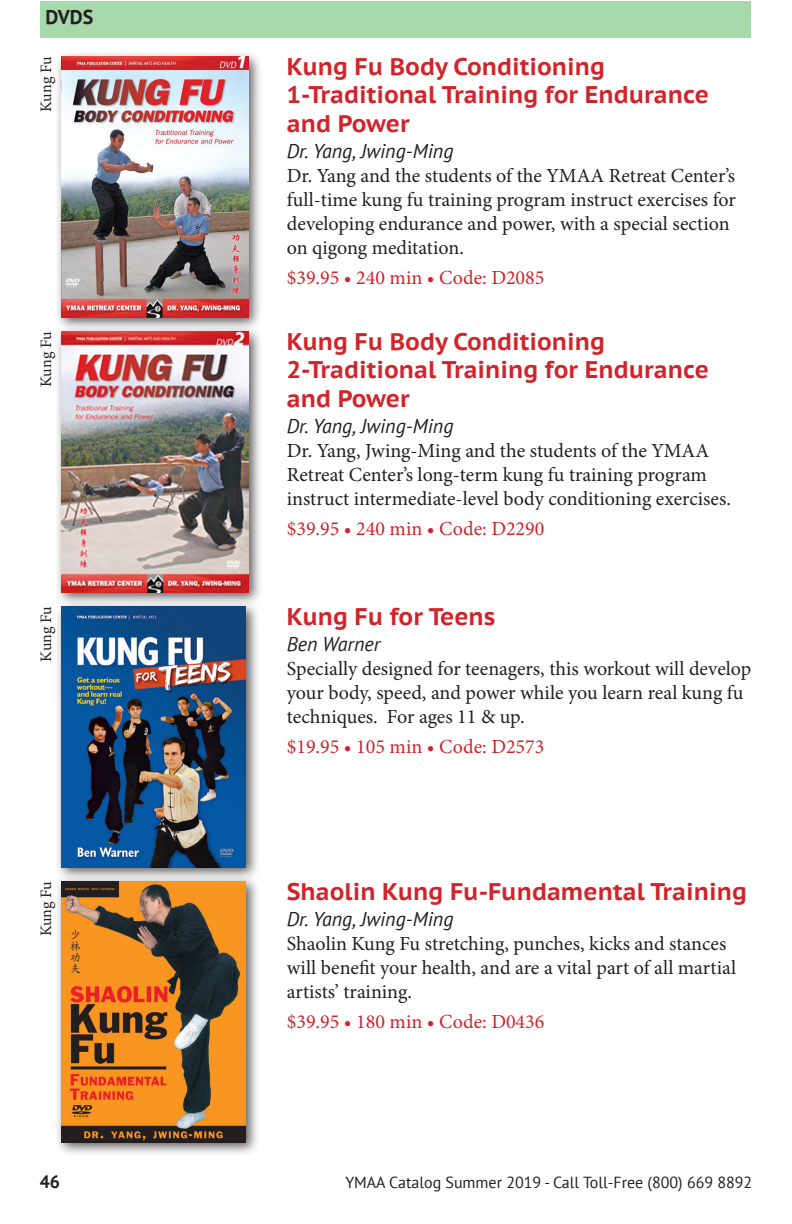
<style>
.page{position:relative;width:792px;height:1224px;background:#fff}
.page>*{position:absolute;margin:0;border:0;box-sizing:border-box;transform-origin:0 0}
.t1{font:700 24px/28.8px "PT Sans Caption";color:#d1232a}
.t2{font:20px/24px "Minion Pro";color:#231f20}
.t3{font:20px "Minion Pro";color:#d1232a}
.t4{font:italic 20px "PT Sans";color:#231f20}
.t5{font:700 20px "PT Sans";color:#231f20}
.t6{font:700 18px "PT Sans";color:#231f20}
.t7{font:16px "PT Sans";color:#231f20}
.t8{font:16px "Minion Pro";letter-spacing:-.015em;color:#231f20}
</style>
<div class="page">
<div style="left:40px;top:1px;width:711px;height:37px;background:#a7d9ab"></div>
<div style="left:54px;top:50px;width:209px;height:282px;background:#231f20;opacity:.75"></div>
<img style="left:61px;top:57px;width:187px;height:260px">
<div style="left:54px;top:325px;width:210px;height:282px;background:#231f20;opacity:.75"></div>
<img style="left:61px;top:332px;width:187px;height:260px">
<div style="left:54px;top:600px;width:207px;height:282px;background:#231f20;opacity:.75"></div>
<img style="left:61px;top:607px;width:185px;height:260px">
<div style="left:54px;top:875px;width:207px;height:282px;background:#231f20;opacity:.75"></div>
<img style="left:61px;top:882px;width:185px;height:260px">
<p class="t5" style="left:46px;top:3px;width:49px">DVDS</p>
<p class="t8" style="left:35px;top:112px;width:56px;rotate:-90deg">Kung Fu</p>
<p class="t1" style="left:287px;top:51px;width:424px">Kung Fu Body Conditioning<br>1-Traditional Training for Endurance and Power</p>
<p class="t4" style="left:287px;top:138px;width:168px">Dr. Yang, Jwing-Ming</p>
<p class="t2" style="left:287px;top:164px;width:450px">Dr. Yang and the students of the YMAA Retreat Center’s full-time kung fu training program instruct exercises for developing endurance and power, with a special section on qigong meditation.</p>
<p class="t3" style="left:287px;top:265px;width:259px">$39.95 • 240 min • Code: D2085</p>
<p class="t8" style="left:35px;top:387px;width:56px;rotate:-90deg">Kung Fu</p>
<p class="t1" style="left:287px;top:326px;width:424px">Kung Fu Body Conditioning<br>2-Traditional Training for Endurance and Power</p>
<p class="t4" style="left:287px;top:413px;width:168px">Dr. Yang, Jwing-Ming</p>
<p class="t2" style="left:287px;top:439px;width:446px">Dr. Yang, Jwing-Ming and the students of the YMAA<br>Retreat Center’s long-term kung fu training program instruct intermediate-level body conditioning exercises.</p>
<p class="t3" style="left:287px;top:515px;width:259px">$39.95 • 240 min • Code: D2290</p>
<p class="t8" style="left:35px;top:662px;width:56px;rotate:-90deg">Kung Fu</p>
<p class="t1" style="left:287px;top:601px;width:210px">Kung Fu for Teens</p>
<p class="t4" style="left:287px;top:631px;width:95px">Ben Warner</p>
<p class="t2" style="left:287px;top:656px;width:466px">Specially designed for teenagers, this workout will develop your body, speed, and power while you learn real kung fu techniques. For ages 11 &amp; up.</p>
<p class="t3" style="left:287px;top:733px;width:259px">$19.95 • 105 min • Code: D2573</p>
<p class="t8" style="left:35px;top:936px;width:56px;rotate:-90deg">Kung Fu</p>
<p class="t1" style="left:287px;top:876px;width:462px">Shaolin Kung Fu-Fundamental Training</p>
<p class="t4" style="left:287px;top:906px;width:168px">Dr. Yang, Jwing-Ming</p>
<p class="t2" style="left:287px;top:931px;width:451px">Shaolin Kung Fu stretching, punches, kicks and stances will benefit your health, and are a vital part of all martial artists’ training.</p>
<p class="t3" style="left:287px;top:1008px;width:259px">$39.95 • 180 min • Code: D0436</p>
<p class="t6" style="left:40px;top:1170px;width:22px">46</p>
<p class="t7" style="left:345px;top:1172px;width:408px">YMAA Catalog Summer 2019 - Call Toll-Free (800) 669 8892</p>
</div>
